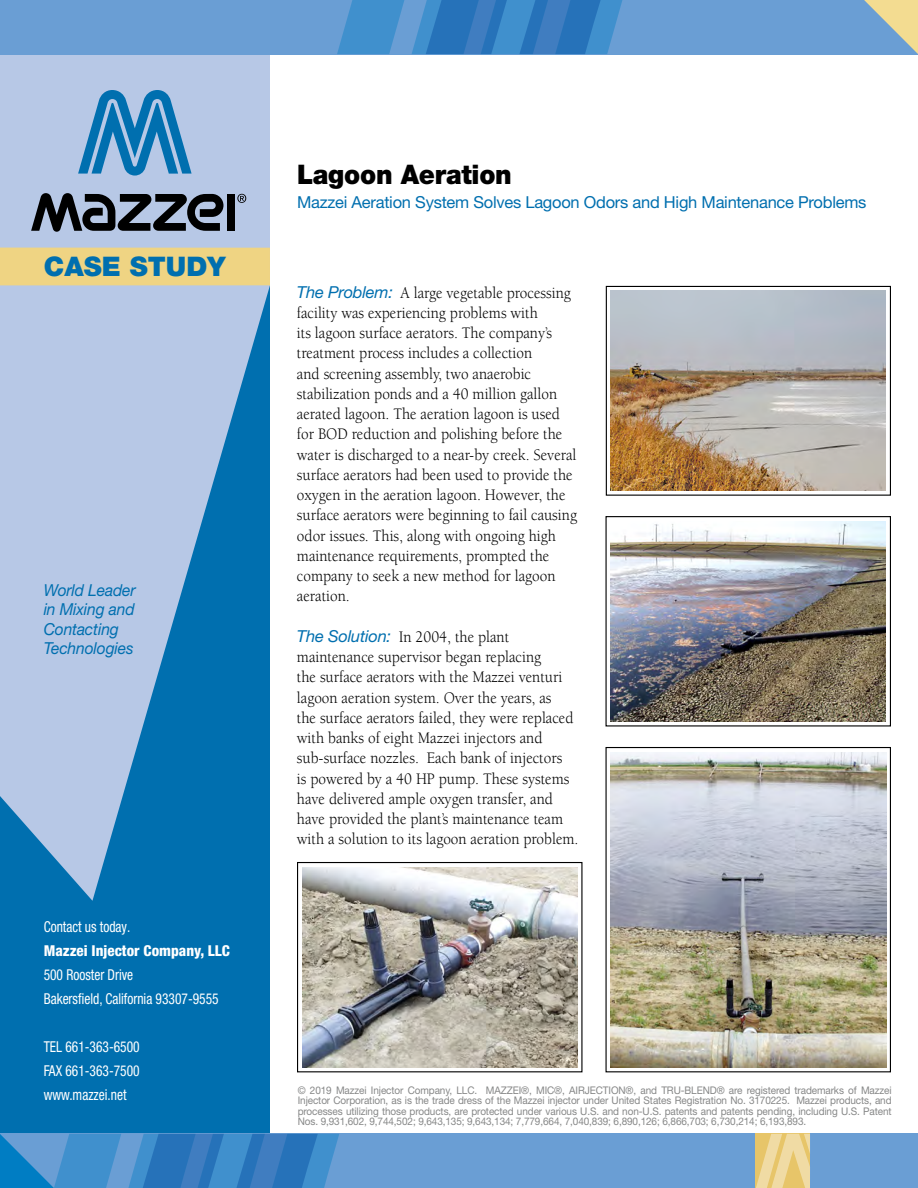
<style>
.page{position:relative;width:918px;height:1188px;background:#fff}
.page>*{position:absolute;margin:0;border:0;box-sizing:border-box;transform-origin:0 0}
.t1{font:900 27px "Helvetica Neue LT Std";letter-spacing:-.01em;color:#000;scale:.95 1}
.t2{font:900 27px "Helvetica Neue LT Std";color:#006faf}
.t3{font:16.5px/20.2px "Berkeley Std";color:#000;scale:.92 1}
.t4{font:16.5px "Helvetica Neue LT Std";letter-spacing:-.015em;color:#006faf}
.t5{font:italic 16.5px/19.5px "Helvetica Neue LT Std";letter-spacing:-.01em;color:#006faf;scale:.95 1}
.t6{font:condensed 15px/24px "Helvetica Neue LT Std";color:#fff;scale:.9 1}
.t7{font:800 condensed 15px "Helvetica Neue LT Std";color:#fff}
.t8{font:10.5px/10.5px "Helvetica Neue LT Std";letter-spacing:-.01em;color:#868787;text-align:justify;scale:.95 1}
.s1{font-family:"Helvetica Neue LT Std";font-style:italic;color:#006faf}
</style>
<div class="page">
<div style="left:0;top:54px;width:270px;height:1134px;background:#006faf"></div>
<svg style="left:0;top:54px;width:270px;height:847px;fill:#b7c8e6"></svg>
<div style="left:0;top:0;width:918px;height:54px;background:#6a9ed4"></div>
<div style="left:0;top:1134px;width:918px;height:54px;background:#6a9ed4"></div>
<svg style="left:756px;top:1134px;width:54px;height:54px;background:#ecd18b"></svg>
<svg style="left:337px;top:0;width:286px;height:54px;background:#3d85c5"></svg>
<svg style="left:864px;top:0;width:54px;height:54px"></svg>
<svg style="left:0;top:1134px;width:339px;height:54px"></svg>
<svg style="left:78px;top:90px;width:114px;height:86px"></svg>
<div style="left:227px;top:194px;width:8px;height:37px;background:#000"></div>
<svg style="left:31px;top:193px;width:192px;height:39px;background:#545c69"></svg>
<svg style="left:237px;top:194px;width:9px;height:9px"></svg>
<div style="left:0;top:248px;width:270px;height:37px;background:#efd483"></div>
<div style="left:606px;top:286px;width:285px;height:210px;border:1px solid #000"></div>
<img style="left:611px;top:291px;width:275px;height:200px">
<img style="left:302px;top:867px;width:275px;height:200px">
<div style="left:297px;top:862px;width:285px;height:210px;border:1px solid #000"></div>
<img style="left:611px;top:522px;width:275px;height:200px">
<div style="left:606px;top:516px;width:285px;height:211px;border:1px solid #000"></div>
<div style="left:606px;top:747px;width:285px;height:325px;border:1px solid #000"></div>
<img style="left:611px;top:753px;width:275px;height:315px">
<h1 class="t2" style="left:44px;top:250px;width:183px">CASE STUDY</h1>
<p class="t5" style="left:44px;top:580px;width:98px">World Leader in Mixing and<br>Contacting<br>Technologies</p>
<p class="t6" style="left:44px;top:915px;width:98px">Contact us today.</p>
<p class="t7" style="left:44px;top:941px;width:188px">Mazzei Injector Company, LLC</p>
<p class="t6" style="left:44px;top:963px;width:196px">500 Rooster Drive<br>Bakersfield, California 93307-9555</p>
<p class="t6" style="left:44px;top:1035px;width:108px;text-align:justify">TEL 661-363-6500<br>FAX 661-363-7500 www.mazzei.net</p>
<h1 class="t1" style="left:297px;top:158px;width:228px">Lagoon Aeration</h1>
<p class="t4" style="left:297px;top:192px;width:571px">Mazzei Aeration System Solves Lagoon Odors and High Maintenance Problems</p>
<p class="t3" style="left:297px;top:283px;width:306px"><span class="s1">The Problem:</span> A large vegetable processing facility was experiencing problems with<br>its lagoon surface aerators. The company’s treatment process includes a collection<br>and screening assembly, two anaerobic stabilization ponds and a 40 million gallon aerated lagoon. The aeration lagoon is used for BOD reduction and polishing before the water is discharged to a near-by creek. Several surface aerators had been used to provide the oxygen in the aeration lagoon. However, the surface aerators were beginning to fail causing odor issues. This, along with ongoing high maintenance requirements, prompted the company to seek a new method for lagoon aeration.</p>
<p class="t3" style="left:297px;top:627px;width:308px"><span class="s1">The Solution:</span> In 2004, the plant maintenance supervisor began replacing<br>the surface aerators with the Mazzei venturi lagoon aeration system. Over the years, as<br>the surface aerators failed, they were replaced with banks of eight Mazzei injectors and sub-surface nozzles. Each bank of injectors<br>is powered by a 40 HP pump. These systems have delivered ample oxygen transfer, and have provided the plant’s maintenance team with a solution to its lagoon aeration problem.</p>
<p class="t8" style="left:298px;top:1085px;width:627px">© 2019 Mazzei Injector Company, LLC. MAZZEI®, MIC®, AIRJECTION®, and TRU-BLEND® are registered trademarks of Mazzei Injector Corporation, as is the trade dress of the Mazzei injector under United States Registration No. 3170225. Mazzei products, and processes utilizing those products, are protected under various U.S. and non-U.S. patents and patents pending, including U.S. Patent Nos. 9,931,602, 9,744,502; 9,643,135; 9,643,134; 7,779,664, 7,040,839; 6,890,126; 6,866,703; 6,730,214; 6,193,893.</p>
</div>
